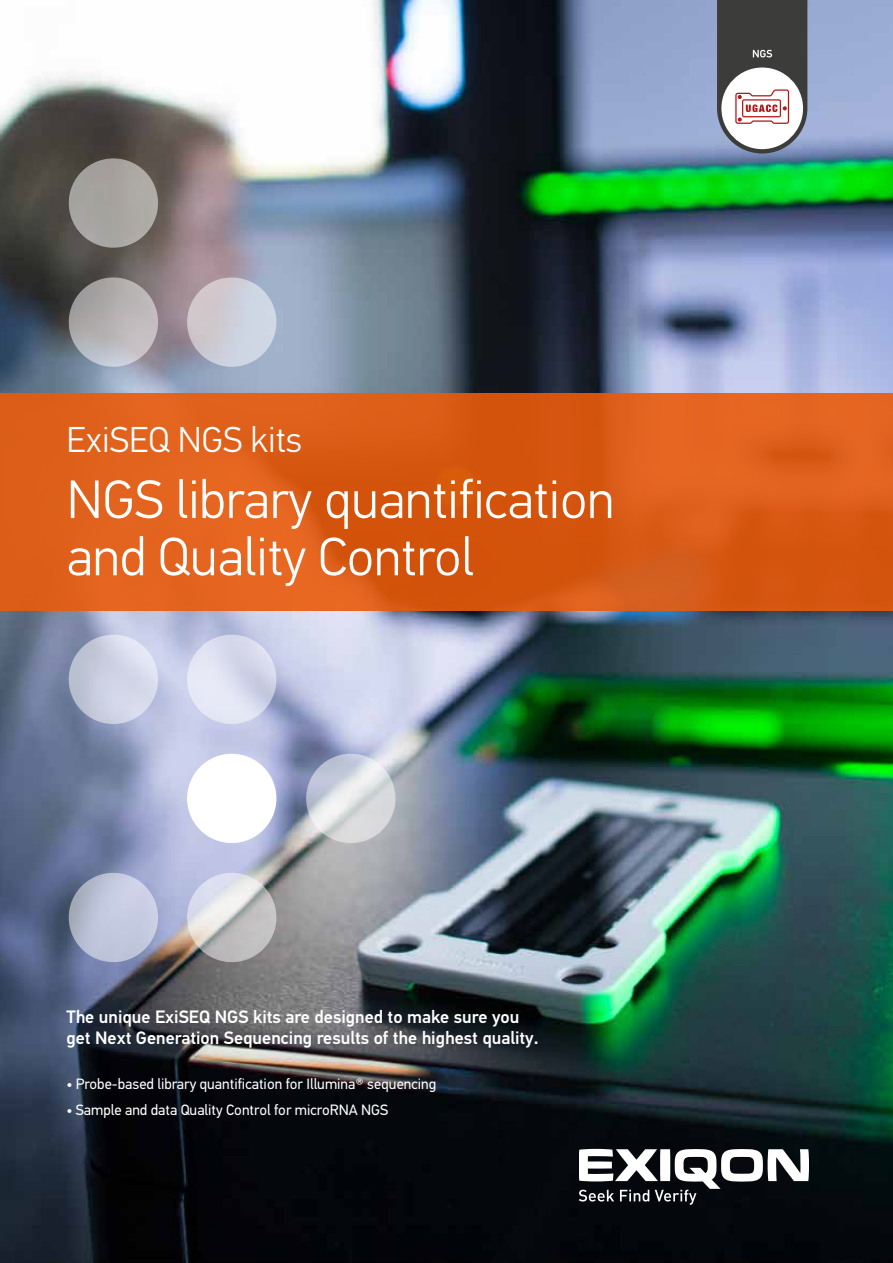
<style>
.page{position:relative;width:893px;height:1263px;background:#fff}
.page>*{position:absolute;margin:0;border:0;box-sizing:border-box;transform-origin:0 0}
.t1{font:300 54px/57.3px "PF Din Text Pro";color:#fff}
.t2{font:300 36px "PF Din Text Pro";color:#fff}
.t3{font:500 18px/21px "PF Din Text Pro";color:#fff}
.t4{font:15px "PF Din Text Pro";color:#fff}
</style>
<div class="page">
<img style="left:0;top:0;width:893px;height:1263px">
<svg style="left:580px;top:1149px;width:228px;height:55px"></svg>
<div style="left:0;top:393px;width:893px;height:218px;background:linear-gradient(to right,#df601a,#d85914)"></div>
<svg style="left:187px;top:873px;width:89px;height:89px;background:#cfcfd0"></svg>
<div style="left:69px;top:158px;width:89px;height:90px;background:#a8a4a0;border-radius:50%"></div>
<div style="left:69px;top:635px;width:89px;height:89px;background:linear-gradient(to right,#b8becf,#e3e6f6);border-radius:50%"></div>
<svg style="left:69px;top:873px;width:89px;height:89px;background:#bfc5da"></svg>
<svg style="left:187px;top:635px;width:89px;height:89px;background:#dbdfee"></svg>
<svg style="left:306px;top:754px;width:89px;height:89px;background:#d6d9df"></svg>
<div style="left:187px;top:277px;width:89px;height:90px;background:linear-gradient(to right,#cec2c6,#cfdbea);border-radius:50%"></div>
<svg style="left:69px;top:277px;width:89px;height:90px;background:#b5b2b4"></svg>
<div style="left:187px;top:754px;width:89px;height:89px;background:#fff;border-radius:50%"></div>
<svg style="left:717px;top:0;width:90px;height:153px"></svg>
<h2 class="t2" style="left:67px;top:419px;width:237px">ExiSEQ NGS kits</h2>
<h1 class="t1" style="left:67px;top:472px;width:549px">NGS library quantification and Quality Control</h1>
<p class="t3" style="left:66px;top:1006px;width:474px">The unique ExiSEQ NGS kits are designed to make sure you get Next Generation Sequencing results of the highest quality.</p>
<p class="t4" style="left:66px;top:1075px;width:372px">• Probe-based library quantification for Illumina® sequencing</p>
<p class="t4" style="left:66px;top:1100px;width:324px">• Sample and data Quality Control for microRNA NGS</p>
</div>
